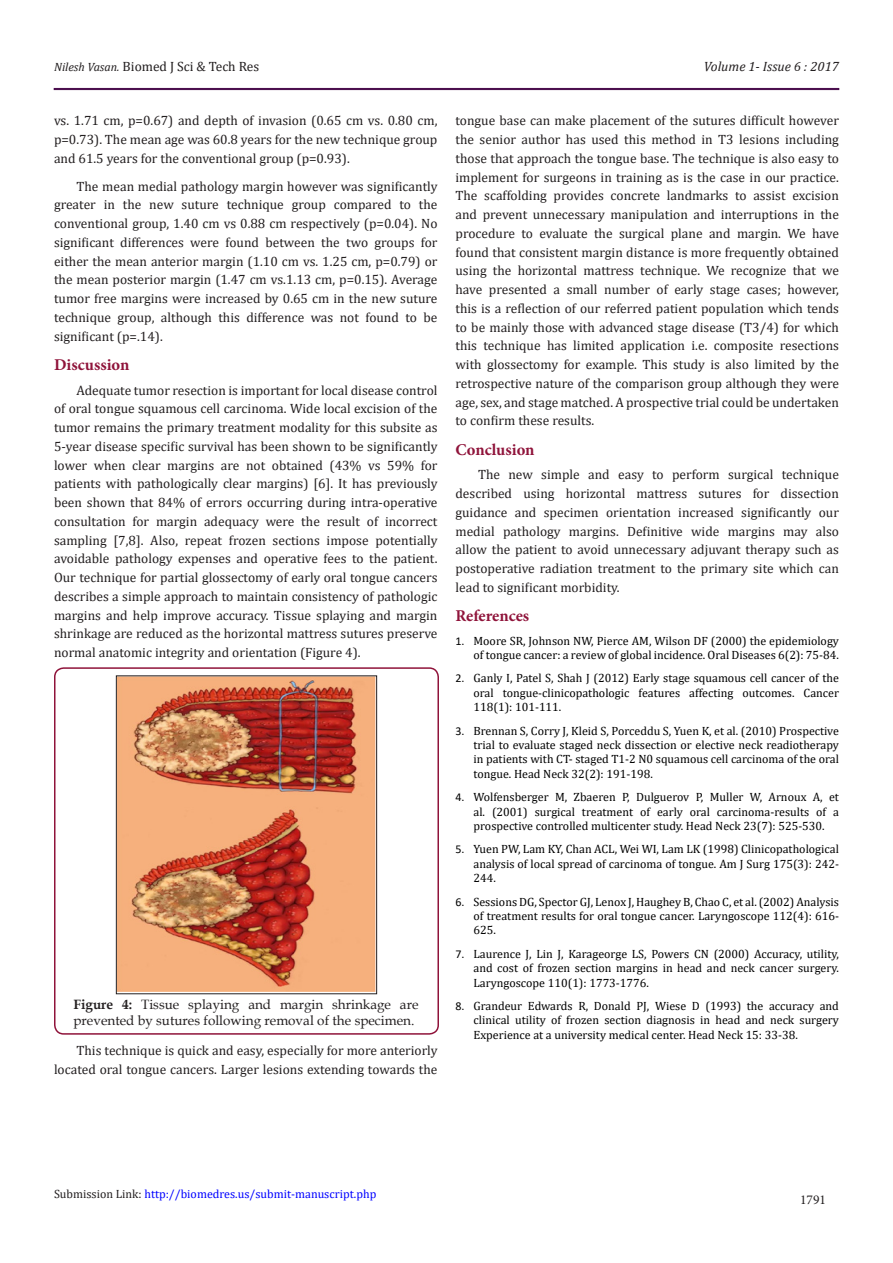
<style>
.page{position:relative;width:893px;height:1263px;background:#fff}
.page>*{position:absolute;margin:0;border:0;box-sizing:border-box;transform-origin:0 0}
.t1{font:700 16.5px "Minion Pro";color:#8f133a}
.t2{font:13.5px/18.8px "Cambria";color:#231f20;text-align:justify}
.t3{font:13.5px/16.2px "Book Antiqua";color:#231f20}
.t4{font:italic 13.5px "Cambria";color:#231f20}
.t5{font:13.5px "Minion Pro";color:#231f20}
.t6{font:12px/14.4px "Cambria";color:#000;text-align:justify}
.t7{font:12px "Cambria";color:#00f}
.s1{font-style:italic;font-size:12px}
.s2{font-weight:700}
.s3{font-family:"Calibri"}
.s4{color:#231f20}
</style>
<div class="page">
<hr style="left:54px;top:88px;width:785px;height:2px;background:#480a4b">
<div style="left:54px;top:667px;width:385px;height:368px;border:2px solid #8f133a;border-radius:9px"></div>
<img style="left:118px;top:678px;width:257px;height:314px">
<div style="left:116px;top:676px;width:261px;height:318px;border:1px solid #231f20"></div>
<p class="t2" style="left:54px;top:57px;width:207px"><span class="s1">Nilesh Vasan.</span> Biomed J Sci &amp; Tech Res</p>
<p class="t4" style="left:704px;top:57px;width:137px">Volume 1- Issue 6 : 2017</p>
<p class="t2" style="left:54px;top:111px;width:385px">vs. 1.71 cm, p=0.67) and depth of invasion (0.65 cm vs. 0.80 cm, p=0.73). The mean age was 60.8 years for the new technique group and 61.5 years for the conventional group (p=0.93).</p>
<p class="t2" style="left:54px;top:177px;width:385px;text-indent:22px">The mean medial pathology margin however was significantly greater in the new suture technique group compared to the conventional group, 1.40 cm vs 0.88 cm respectively (p=0.04). No significant differences were found between the two groups for either the mean anterior margin (1.10 cm vs. 1.25 cm, p=0.79) or the mean posterior margin (1.47 cm vs.1.13 cm, p=0.15). Average tumor free margins were increased by 0.65 cm in the new suture technique group, although this difference was not found to be significant (p=.14).</p>
<p class="t1" style="left:54px;top:353px;width:77px">Discussion</p>
<p class="t2" style="left:54px;top:381px;width:385px;text-indent:22px">Adequate tumor resection is important for local disease control of oral tongue squamous cell carcinoma. Wide local excision of the tumor remains the primary treatment modality for this subsite as 5-year disease specific survival has been shown to be significantly lower when clear margins are not obtained (43% vs 59% for patients with pathologically clear margins) [6]. It has previously been shown that 84% of errors occurring during intra-operative consultation for margin adequacy were the result of incorrect sampling [7,8]. Also, repeat frozen sections impose potentially avoidable pathology expenses and operative fees to the patient.<br>Our technique for partial glossectomy of early oral tongue cancers describes a simple approach to maintain consistency of pathologic margins and help improve accuracy. Tissue splaying and margin shrinkage are reduced as the horizontal mattress sutures preserve normal anatomic integrity and orientation (Figure 4).</p>
<p class="t3" style="left:74px;top:996px;width:346px"><span class="s2">Figure 4:</span> Tissue splaying and margin shrinkage are prevented by sutures following removal of the specimen.</p>
<p class="t2" style="left:54px;top:1041px;width:385px;text-align:right">This technique is quick and easy, especially for more anteriorly located oral tongue cancers. Larger lesions extending towards the</p>
<p class="t2" style="left:455px;top:111px;width:385px">tongue base can make placement of the sutures difficult however the senior author has used this method in T3 lesions including those that approach the tongue base. The technique is also easy to implement for surgeons in training as is the case in our practice.<br>The scaffolding provides concrete landmarks to assist excision and prevent unnecessary manipulation and interruptions in the procedure to evaluate the surgical plane and margin. We have found that consistent margin distance is more frequently obtained using the horizontal mattress technique. We recognize that we have presented a small number of early stage cases; however, this is a reflection of our referred patient population which tends to be mainly those with advanced stage disease (T3/4) for which this technique has limited application i.e. composite resections with glossectomy for example. This study is also limited by the retrospective nature of the comparison group although they were age, sex, and stage matched. A prospective trial could be undertaken to confirm these results.</p>
<p class="t1" style="left:455px;top:438px;width:81px">Conclusion</p>
<p class="t2" style="left:455px;top:465px;width:385px;text-indent:22px">The new simple and easy to perform surgical technique described using horizontal mattress sutures for dissection guidance and specimen orientation increased significantly our medial pathology margins. Definitive wide margins may also allow the patient to avoid unnecessary adjuvant therapy such as postoperative radiation treatment to the primary site which can lead to significant morbidity.</p>
<p class="t1" style="left:455px;top:604px;width:75px">References</p>
<p class="t6" style="left:455px;top:633px;width:385px;text-align:right"><span class="s3">1.</span> Moore SR, Johnson NW, Pierce AM, Wilson DF (2000) the epidemiology of tongue cancer: a review of global incidence. Oral Diseases 6(2): 75-84.</p>
<p class="t6" style="left:473px;top:671px;width:367px;text-indent:-18px"><span class="s3">2.</span> Ganly I, Patel S, Shah J (2012) Early stage squamous cell cancer of the oral tongue-clinicopathologic features affecting outcomes. Cancer 118(1): 101-111.</p>
<p class="t6" style="left:473px;top:723px;width:367px;text-indent:-18px"><span class="s3">3.</span> Brennan S, Corry J, Kleid S, Porceddu S, Yuen K, et al. (2010) Prospective trial to evaluate staged neck dissection or elective neck readiotherapy in patients with CT- staged T1-2 N0 squamous cell carcinoma of the oral tongue. Head Neck 32(2): 191-198.</p>
<p class="t6" style="left:473px;top:790px;width:367px;text-indent:-18px"><span class="s3">4.</span> Wolfensberger M, Zbaeren P, Dulguerov P, Muller W, Arnoux A, et al. (2001) surgical treatment of early oral carcinoma-results of a prospective controlled multicenter study. Head Neck 23(7): 525-530.</p>
<p class="t6" style="left:473px;top:842px;width:367px;text-indent:-18px"><span class="s3">5.</span> Yuen PW, Lam KY, Chan ACL, Wei WI, Lam LK (1998) Clinicopathological analysis of local spread of carcinoma of tongue. Am J Surg 175(3): 242- 244.</p>
<p class="t6" style="left:473px;top:894px;width:367px;text-indent:-18px"><span class="s3">6.</span> Sessions DG, Spector GJ, Lenox J, Haughey B, Chao C, et al. (2002) Analysis of treatment results for oral tongue cancer. Laryngoscope 112(4): 616- 625.</p>
<p class="t6" style="left:473px;top:946px;width:367px;text-indent:-18px"><span class="s3">7.</span> Laurence J, Lin J, Karageorge LS, Powers CN (2000) Accuracy, utility, and cost of frozen section margins in head and neck cancer surgery.<br>Laryngoscope 110(1): 1773-1776.</p>
<p class="t6" style="left:473px;top:999px;width:367px;text-indent:-18px"><span class="s3">8.</span> Grandeur Edwards R, Donald PJ, Wiese D (1993) the accuracy and clinical utility of frozen section diagnosis in head and neck surgery Experience at a university medical center. Head Neck 15: 33-38.</p>
<p class="t7" style="left:54px;top:1186px;width:324px"><span class="s4">Submission Link:</span> http://biomedres.us/submit-manuscript.php</p>
<p class="t5" style="left:800px;top:1191px;width:27px">1791</p>
</div>
